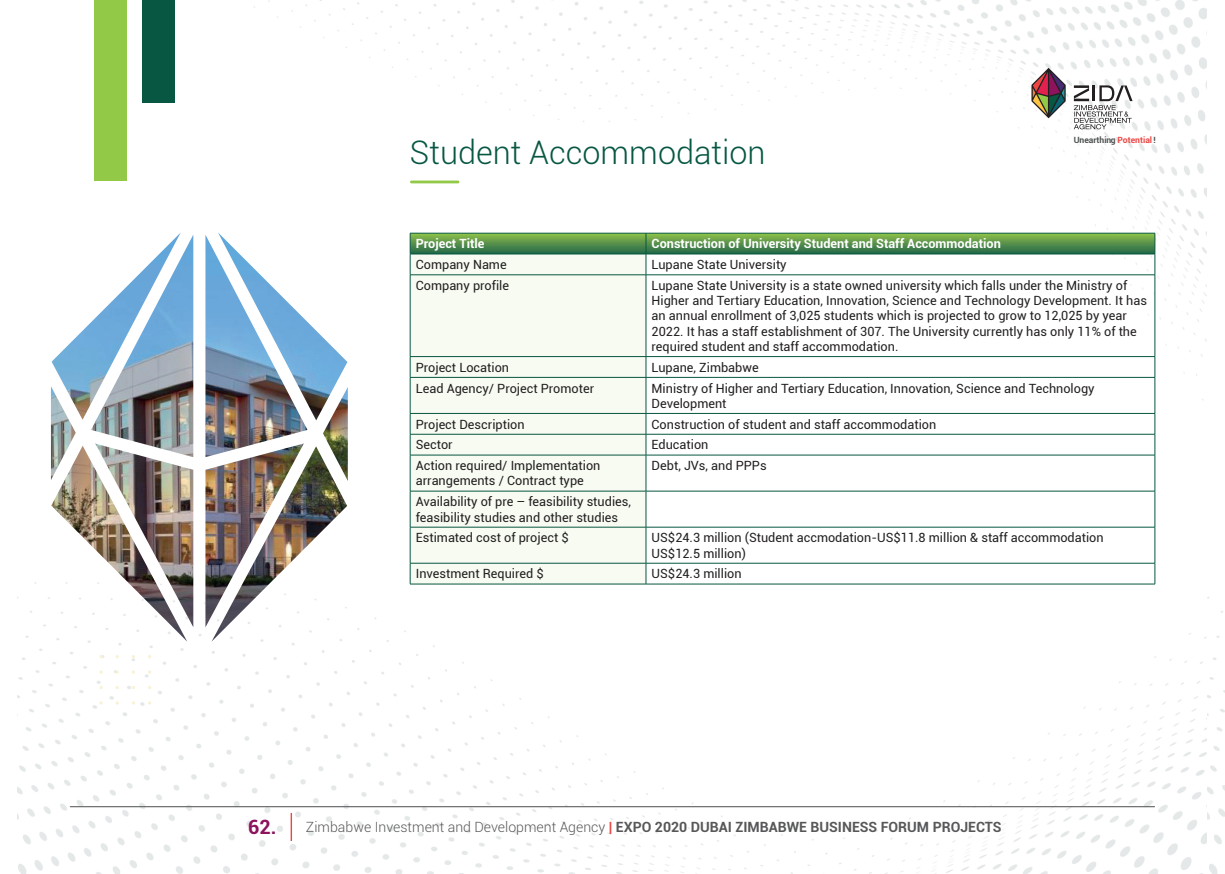
<style>
.page{position:relative;width:1225px;height:874px;background:#fff}
.page>*{position:absolute;margin:0;border:0;box-sizing:border-box;transform-origin:0 0}
.t1{font:300 32.4px "Roboto";color:#075743}
.t2{font:700 14px "Roboto";color:#57585a}
.t3{font:12.6px/15.2px "Roboto";color:#231f20}
.t4{font:700 12.6px "Roboto";color:#fff}
.t5{font:700 8.6px "Roboto";color:#4f5252}
.s1{color:#ec4643}
.s2{font-size:19.8px;color:#8c135c}
.s3{font-weight:300}
</style>
<div class="page">
<img style="left:17px;top:0;width:1208px;height:873px">
<svg style="left:1031px;top:68px;width:34px;height:50px"></svg>
<svg style="left:1073px;top:85px;width:59px;height:44px"></svg>
<hr style="left:70px;top:805px;width:1084px;height:1px;background:#57585a">
<svg style="left:291px;top:812px;width:1px;height:28px"></svg>
<hr style="left:411px;top:180px;width:47px;height:3px;background:#92c947">
<div style="left:411px;top:275px;width:234px;height:308px;background:#f7fbf2"></div>
<hr style="left:410px;top:274px;width:236px;height:1px;background:#075741">
<hr style="left:410px;top:275px;width:1px;height:81px;background:#075741">
<hr style="left:410px;top:356px;width:236px;height:1px;background:#075741">
<svg style="left:410px;top:357px;width:1px;height:20px"></svg>
<hr style="left:410px;top:377px;width:236px;height:1px;background:#075741">
<hr style="left:410px;top:377px;width:1px;height:36px;background:#075741">
<hr style="left:410px;top:413px;width:236px;height:1px;background:#075741">
<hr style="left:410px;top:433px;width:236px;height:1px;background:#075741">
<svg style="left:410px;top:414px;width:1px;height:40px"></svg>
<hr style="left:410px;top:454px;width:236px;height:1px;background:#075741">
<hr style="left:410px;top:455px;width:1px;height:35px;background:#075741">
<hr style="left:410px;top:490px;width:236px;height:1px;background:#075741">
<hr style="left:410px;top:491px;width:1px;height:35px;background:#075741">
<hr style="left:410px;top:526px;width:236px;height:1px;background:#075741">
<hr style="left:410px;top:527px;width:1px;height:35px;background:#075741">
<hr style="left:410px;top:562px;width:236px;height:1px;background:#075741">
<svg style="left:410px;top:563px;width:1px;height:20px"></svg>
<hr style="left:410px;top:583px;width:236px;height:1px;background:#075741">
<hr style="left:646px;top:274px;width:509px;height:1px;background:#075741">
<hr style="left:645px;top:275px;width:1px;height:81px;background:#075741">
<hr style="left:1154px;top:275px;width:1px;height:81px;background:#075741">
<hr style="left:646px;top:356px;width:509px;height:1px;background:#075741">
<svg style="left:645px;top:356px;width:1px;height:21px"></svg>
<svg style="left:1154px;top:356px;width:1px;height:21px"></svg>
<hr style="left:646px;top:377px;width:509px;height:1px;background:#075741">
<hr style="left:645px;top:377px;width:1px;height:36px;background:#075741">
<hr style="left:1154px;top:377px;width:1px;height:36px;background:#075741">
<hr style="left:646px;top:413px;width:509px;height:1px;background:#075741">
<hr style="left:646px;top:433px;width:509px;height:1px;background:#075741">
<svg style="left:645px;top:414px;width:1px;height:40px"></svg>
<svg style="left:1154px;top:414px;width:1px;height:40px"></svg>
<hr style="left:646px;top:454px;width:509px;height:1px;background:#075741">
<hr style="left:645px;top:455px;width:1px;height:35px;background:#075741">
<hr style="left:1154px;top:455px;width:1px;height:35px;background:#075741">
<hr style="left:646px;top:490px;width:509px;height:1px;background:#075741">
<hr style="left:645px;top:491px;width:1px;height:35px;background:#075741">
<hr style="left:1154px;top:491px;width:1px;height:35px;background:#075741">
<hr style="left:646px;top:526px;width:509px;height:1px;background:#075741">
<hr style="left:645px;top:527px;width:1px;height:35px;background:#075741">
<hr style="left:1154px;top:527px;width:1px;height:35px;background:#075741">
<hr style="left:646px;top:562px;width:509px;height:1px;background:#075741">
<svg style="left:645px;top:563px;width:1px;height:20px"></svg>
<svg style="left:1154px;top:563px;width:1px;height:20px"></svg>
<hr style="left:646px;top:583px;width:509px;height:1px;background:#075741">
<svg style="left:410px;top:233px;width:745px;height:41px"></svg>
<img style="left:51px;top:232px;width:297px;height:409px">
<div style="left:94px;top:0;width:33px;height:180px;background:#92c947"></div>
<div style="left:142px;top:0;width:33px;height:102px;background:#075743"></div>
<h1 class="t1" style="left:410px;top:130px;width:357px">Student Accommodation</h1>
<p class="t5" style="left:1073px;top:133px;width:84px">Unearthing <span class="s1">Potential</span> !</p>
<p class="t4" style="left:416px;top:235px;width:70px">Project Title</p>
<p class="t4" style="left:651px;top:235px;width:351px">Construction of University Student and Staff Accommodation</p>
<p class="t3" style="left:416px;top:256px;width:92px">Company Name</p>
<p class="t3" style="left:651px;top:256px;width:137px">Lupane State University</p>
<p class="t3" style="left:416px;top:277px;width:95px">Company profile</p>
<p class="t3" style="left:651px;top:277px;width:497px">Lupane State University is a state owned university which falls under the Ministry of Higher and Tertiary Education, Innovation, Science and Technology Development. It has an annual enrollment of 3,025 students which is projected to grow to 12,025 by year 2022. It has a staff establishment of 307. The University currently has only 11% of the required student and staff accommodation.</p>
<p class="t3" style="left:416px;top:359px;width:95px">Project Location</p>
<p class="t3" style="left:651px;top:359px;width:109px">Lupane, Zimbabwe</p>
<p class="t3" style="left:416px;top:380px;width:180px">Lead Agency/ Project Promoter</p>
<p class="t3" style="left:651px;top:380px;width:444px">Ministry of Higher and Tertiary Education, Innovation, Science and Technology<br>Development</p>
<p class="t3" style="left:416px;top:416px;width:110px">Project Description</p>
<p class="t3" style="left:651px;top:416px;width:286px">Construction of student and staff accommodation</p>
<p class="t3" style="left:416px;top:436px;width:38px">Sector</p>
<p class="t3" style="left:651px;top:436px;width:58px">Education</p>
<p class="t3" style="left:416px;top:457px;width:186px">Action required/ Implementation arrangements / Contract type</p>
<p class="t3" style="left:651px;top:457px;width:117px">Debt, JVs, and PPPs</p>
<p class="t3" style="left:416px;top:493px;width:217px">Availability of pre – feasibility studies, feasibility studies and other studies</p>
<p class="t3" style="left:416px;top:529px;width:155px">Estimated cost of project $</p>
<p class="t3" style="left:651px;top:529px;width:453px">US$24.3 million (Student accmodation-US$11.8 million &amp; staff accommodation<br>US$12.5 million)</p>
<p class="t3" style="left:416px;top:565px;width:130px">Investment Required $</p>
<p class="t3" style="left:651px;top:565px;width:92px">US$24.3 million</p>
<p class="t2" style="left:248px;top:817px;width:755px"><span class="s2">62.</span> <span class="s3">Zimbabwe Investment and Development Agency</span> <span class="s1">|</span> EXPO 2020 DUBAI ZIMBABWE BUSINESS FORUM PROJECTS</p>
</div>
